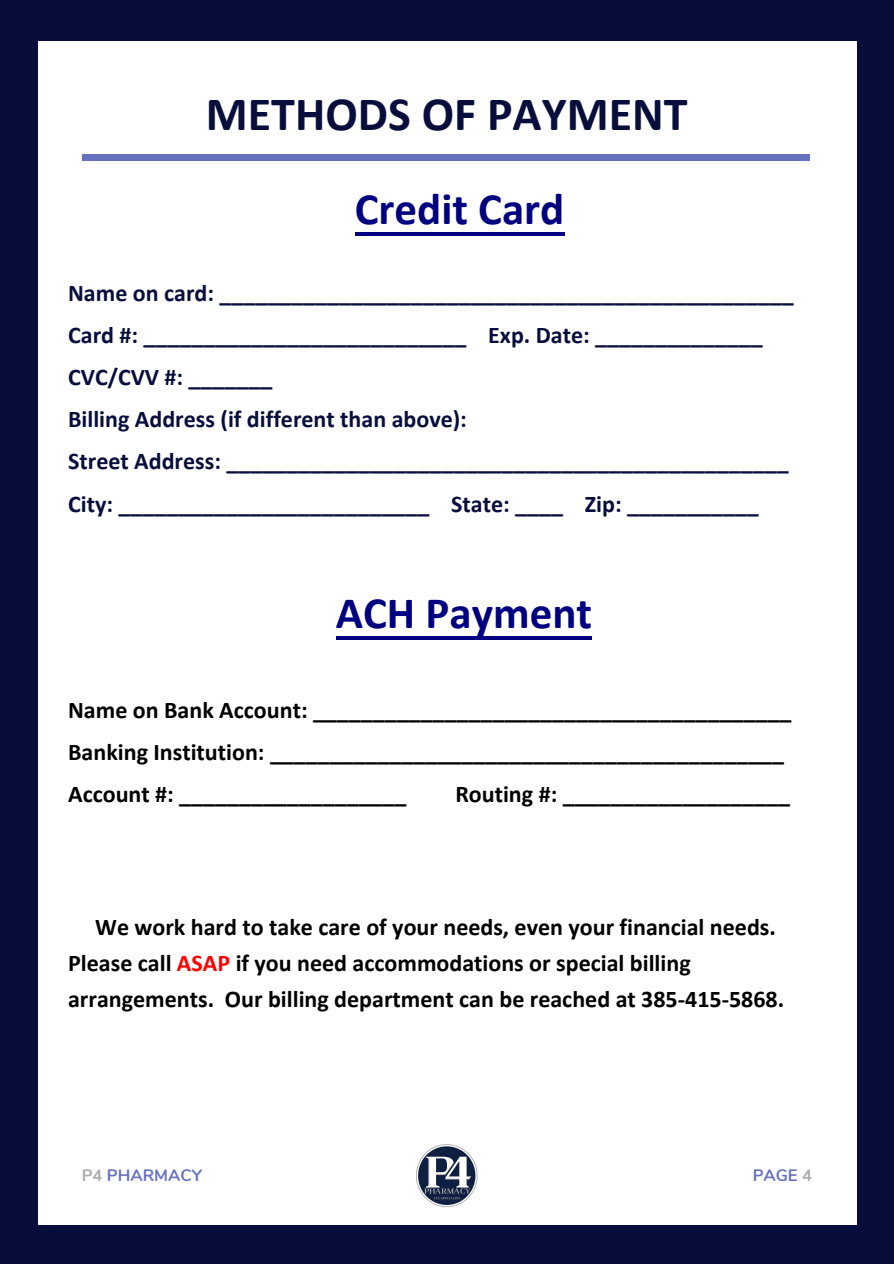
<style>
.page{position:relative;width:894px;height:1264px;background:#fff}
.page>*{position:absolute;margin:0;border:0;box-sizing:border-box;transform-origin:0 0}
.t1{font:700 48px "Calibri";color:#080e3b}
.t2{font:700 45px "Calibri";color:#000080}
.t3{font:700 24px/42px "Calibri";color:#000}
.t4{font:700 24px/42px "Calibri";color:#080e3b}
.t5{font:700 16.5px "Nunito";color:#001392}
.s1{color:#f00}
.s2{color:#737373}
</style>
<div class="page">
<div style="left:0;top:0;width:893px;height:1263px;background:#080e3b"></div>
<div style="left:38px;top:41px;width:818px;height:1183px;background:#fff"></div>
<div style="left:82px;top:154px;width:727px;height:6px;background:#6671bd"></div>
<img style="left:416px;top:1144px;width:62px;height:64px">
<hr style="left:336px;top:636px;width:255px;height:3px;background:#000080">
<hr style="left:355px;top:232px;width:209px;height:3px;background:#000080">
<h1 class="t1" style="left:206px;top:80px;width:483px">METHODS OF PAYMENT</h1>
<h2 class="t2" style="left:354px;top:178px;width:211px">Credit Card</h2>
<p class="t4" style="left:68px;top:272px;width:726px">Name on card: ________________________________________________ Card #: ___________________________ Exp. Date: ______________ CVC/CVV #: _______<br>Billing Address (if different than above):<br>Street Address: _______________________________________________ City: __________________________ State: ____ Zip: ___________</p>
<h2 class="t2" style="left:336px;top:581px;width:258px">ACH Payment</h2>
<p class="t3" style="left:68px;top:688px;width:724px">Name on Bank Account: ________________________________________<br>Banking Institution: ___________________________________________<br>Account #: ___________________</p>
<p class="t3" style="left:455px;top:772px;width:336px">Routing #: ___________________</p>
<p class="t3" style="left:68px;top:908px;width:717px;line-height:36px;text-indent:27px">We work hard to take care of your needs, even your financial needs.<br>Please call <span class="s1">ASAP</span> if you need accommodations or special billing arrangements. Our billing department can be reached at 385-415-5868.</p>
<p class="t5" style="left:82px;top:1163px;width:122px"><span class="s2">P4</span> PHARMACY</p>
<p class="t5" style="left:752px;top:1163px;width:61px">PAGE <span class="s2">4</span></p>
</div>
